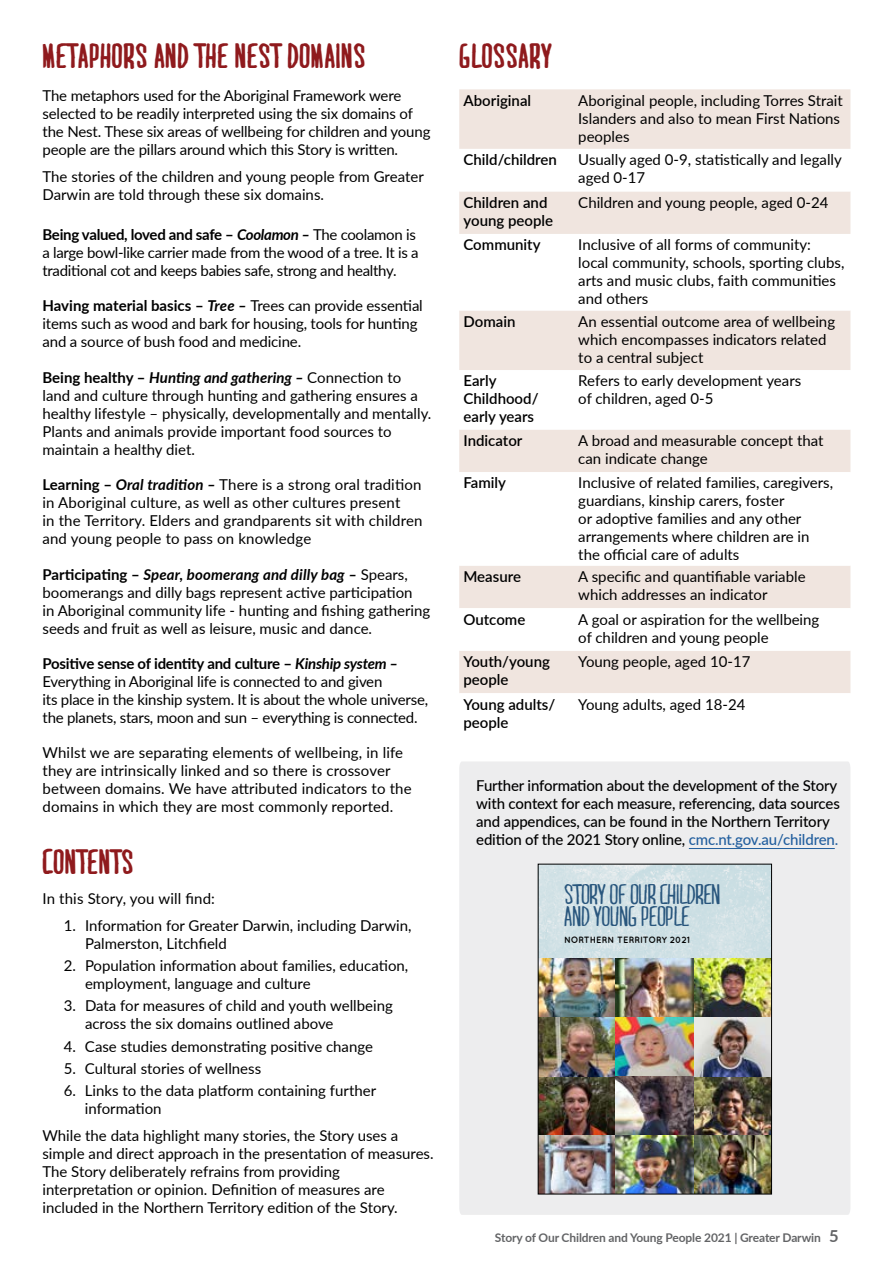
<style>
.page{position:relative;width:893px;height:1263px;background:#fff}
.page>*{position:absolute;margin:0;border:0;box-sizing:border-box;transform-origin:0 0}
.t1{font:33px "MARI&DAVIDBOLD";letter-spacing:.03em;color:#8f1a1d}
.t2{font:26.55px/22.4px "MARI&DAVID";color:#29567d}
.t3{font:15px/18px "Lato";color:#000}
.t4{font:500 15px/18px "Lato";letter-spacing:-.01em;color:#000}
.t5{font:600 15px/18px "Lato";color:#000}
.t6{font:15px/18px "Lato";letter-spacing:-.02em;color:#000}
.t7{font:700 12px "Lato";letter-spacing:-.01em;color:#636466}
.t8{font:700 9.15px "Quicksand";color:#000}
.s1{font-weight:700}
.s2{font-weight:700;font-style:italic}
.s3{color:#215e9e}
.s4{font-size:16.5px}
</style>
<div class="page">
<div style="left:459px;top:89px;width:391px;height:60px;background:#f0e5df"></div>
<svg style="left:459px;top:191px;width:391px;height:502px"></svg>
<div style="left:459px;top:762px;width:391px;height:453px;background:#ededee"></div>
<hr style="left:689px;top:848px;width:146px;height:1px;background:#215e9e">
<img style="left:538px;top:864px;width:234px;height:330px">
<h1 class="t1" style="left:43px;top:43px;width:324px">METAPHORS AND THE NEST DOMAINS</h1>
<p class="t3" style="left:43px;top:86px;width:389px">The metaphors used for the Aboriginal Framework were selected to be readily interpreted using the six domains of the Nest. These six areas of wellbeing for children and young people are the pillars around which this Story is written.</p>
<p class="t3" style="left:43px;top:167px;width:383px">The stories of the children and young people from Greater<br>Darwin are told through these six domains.</p>
<p class="t6" style="left:43px;top:225px;width:378px"><span class="s1">Being valued, loved and safe –</span> <span class="s2">Coolamon –</span> The coolamon is a large bowl-like carrier made from the wood of a tree. It is a traditional cot and keeps babies safe, strong and healthy.</p>
<p class="t3" style="left:43px;top:296px;width:382px"><span class="s1">Having material basics –</span> <span class="s2">Tree –</span> Trees can provide essential items such as wood and bark for housing, tools for hunting and a source of bush food and medicine.</p>
<p class="t3" style="left:43px;top:368px;width:390px"><span class="s1">Being healthy –</span> <span class="s2">Hunting and gathering –</span> Connection to land and culture through hunting and gathering ensures a healthy lifestyle – physically, developmentally and mentally.<br>Plants and animals provide important food sources to maintain a healthy diet.</p>
<p class="t3" style="left:43px;top:475px;width:381px"><span class="s1">Learning –</span> <span class="s2">Oral tradition –</span> There is a strong oral tradition in Aboriginal culture, as well as other cultures present<br>in the Territory. Elders and grandparents sit with children and young people to pass on knowledge</p>
<p class="t3" style="left:43px;top:565px;width:389px"><span class="s1">Participating –</span> <span class="s2">Spear, boomerang and dilly bag –</span> Spears, boomerangs and dilly bags represent active participation<br>in Aboriginal community life - hunting and fishing gathering seeds and fruit as well as leisure, music and dance.</p>
<p class="t3" style="left:43px;top:654px;width:387px"><span class="s1">Positive sense of identity and culture –</span> <span class="s2">Kinship system – </span>Everything in Aboriginal life is connected to and given<br>its place in the kinship system. It is about the whole universe, the planets, stars, moon and sun – everything is connected.</p>
<p class="t3" style="left:43px;top:743px;width:371px">Whilst we are separating elements of wellbeing, in life they are intrinsically linked and so there is crossover between domains. We have attributed indicators to the domains in which they are most commonly reported.</p>
<h1 class="t1" style="left:43px;top:848px;width:92px">CONTENTS</h1>
<p class="t3" style="left:43px;top:889px;width:174px">In this Story, you will find:</p>
<p class="t3" style="left:85px;top:916px;width:328px;text-indent:-21px">1. Information for Greater Darwin, including Darwin,<br>Palmerston, Litchfield</p>
<p class="t3" style="left:85px;top:956px;width:325px;text-indent:-21px">2. Population information about families, education, employment, language and culture</p>
<p class="t3" style="left:85px;top:996px;width:309px;text-indent:-21px">3. Data for measures of child and youth wellbeing across the six domains outlined above</p>
<p class="t3" style="left:64px;top:1036px;width:311px">4. Case studies demonstrating positive change</p>
<p class="t3" style="left:64px;top:1059px;width:199px">5. Cultural stories of wellness</p>
<p class="t3" style="left:85px;top:1081px;width:293px;text-indent:-21px">6. Links to the data platform containing further information</p>
<p class="t3" style="left:42px;top:1125px;width:393px">While the data highlight many stories, the Story uses a simple and direct approach in the presentation of measures.<br>The Story deliberately refrains from providing interpretation or opinion. Definition of measures are included in the Northern Territory edition of the Story.</p>
<h1 class="t1" style="left:459px;top:43px;width:94px">GLOSSARY</h1>
<p class="t5" style="left:463px;top:91px;width:69px">Aboriginal</p>
<p class="t3" style="left:578px;top:91px;width:266px">Aboriginal people, including Torres Strait<br>Islanders and also to mean First Nations peoples</p>
<p class="t5" style="left:463px;top:150px;width:95px">Child/children</p>
<p class="t3" style="left:578px;top:150px;width:265px">Usually aged 0-9, statistically and legally aged 0-17</p>
<p class="t5" style="left:463px;top:193px;width:91px">Children and young people</p>
<p class="t3" style="left:578px;top:193px;width:252px">Children and young people, aged 0-24</p>
<p class="t5" style="left:463px;top:235px;width:79px">Community</p>
<p class="t3" style="left:578px;top:235px;width:268px">Inclusive of all forms of community: local community, schools, sporting clubs, arts and music clubs, faith communities and others</p>
<p class="t5" style="left:463px;top:312px;width:53px">Domain</p>
<p class="t3" style="left:578px;top:312px;width:258px">An essential outcome area of wellbeing which encompasses indicators related to a central subject</p>
<p class="t5" style="left:463px;top:371px;width:77px">Early<br>Childhood/ early years</p>
<p class="t3" style="left:578px;top:371px;width:224px">Refers to early development years of children, aged 0-5</p>
<p class="t5" style="left:463px;top:431px;width:60px">Indicator</p>
<p class="t3" style="left:578px;top:431px;width:247px">A broad and measurable concept that can indicate change</p>
<p class="t5" style="left:463px;top:473px;width:44px">Family</p>
<p class="t3" style="left:578px;top:473px;width:256px">Inclusive of related families, caregivers, guardians, kinship carers, foster<br>or adoptive families and any other arrangements where children are in the official care of adults</p>
<p class="t5" style="left:463px;top:567px;width:59px">Measure</p>
<p class="t3" style="left:578px;top:567px;width:229px">A specific and quantifiable variable which addresses an indicator</p>
<p class="t5" style="left:463px;top:609px;width:63px">Outcome</p>
<p class="t3" style="left:578px;top:609px;width:243px">A goal or aspiration for the wellbeing of children and young people</p>
<p class="t5" style="left:463px;top:652px;width:88px">Youth/young people</p>
<p class="t3" style="left:578px;top:652px;width:174px">Young people, aged 10-17</p>
<p class="t5" style="left:463px;top:694px;width:93px">Young adults/ people</p>
<p class="t3" style="left:578px;top:694px;width:169px">Young adults, aged 18-24</p>
<p class="t4" style="left:476px;top:776px;width:365px">Further information about the development of the Story with context for each measure, referencing, data sources and appendices, can be found in the Northern Territory edition of the 2021 Story online, <span class="s3">cmc.nt.gov.au/children.</span></p>
<h2 class="t2" style="left:564px;top:882px;width:158px">STORY OF OUR CHILDREN<br>AND YOUNG PEOPLE</h2>
<p class="t8" style="left:564px;top:935px;width:127px">NORTHERN TERRITORY 2021</p>
<p class="t7" style="left:495px;top:1229px;width:345px">Story of Our Children and Young People 2021 | Greater Darwin <span class="s4">5</span></p>
</div>
